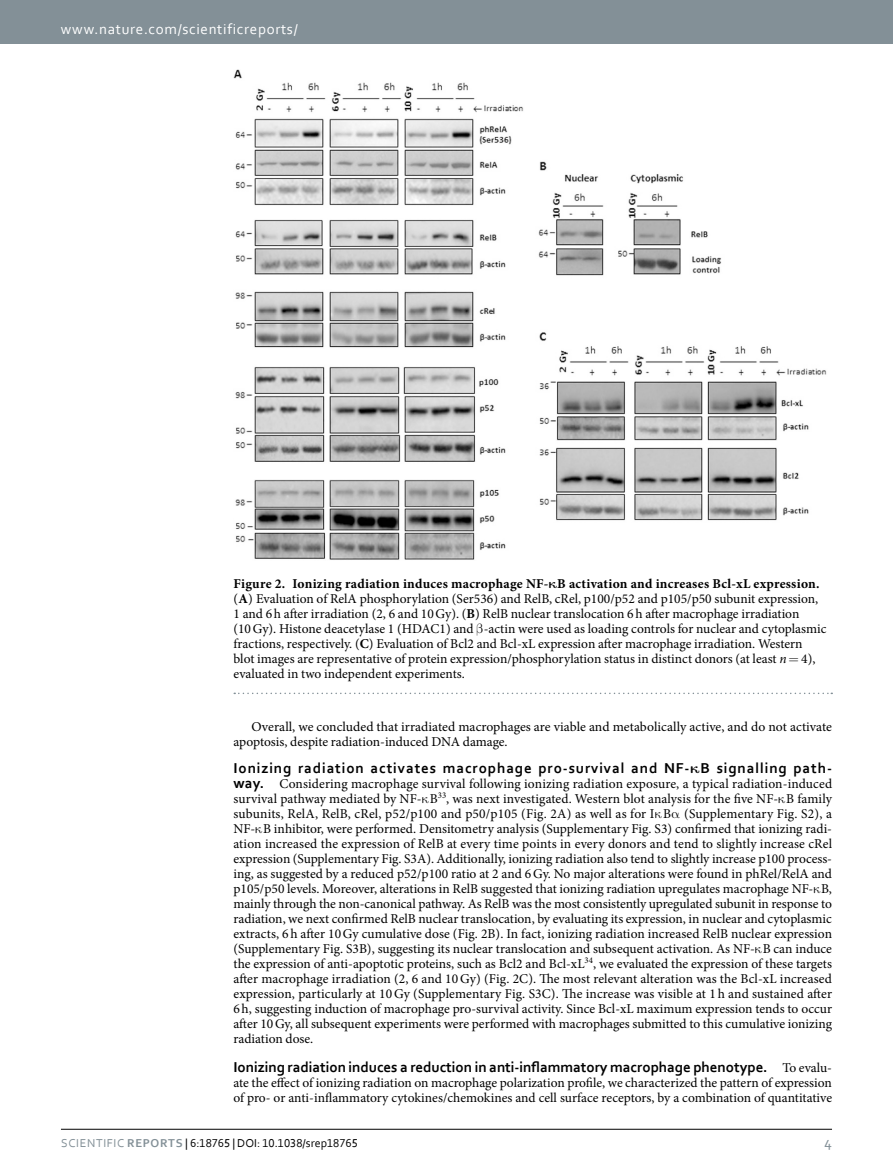
<style>
.page{position:relative;width:893px;height:1174px;background:#fff}
.page>*{position:absolute;margin:0;border:0;box-sizing:border-box;transform-origin:0 0}
.t1{font:700 15px "Nmjslg Corbel";letter-spacing:-.005em;color:#000}
.t2{font:700 15px "Nmjslg Corbel";letter-spacing:.06em;color:#000}
.t3{font:15px "Yvckct Corbel";letter-spacing:.045em;color:#fff}
.t4{font:15px "Rvcnpl Corbel";color:#839097}
.t5{font:13.5px/15px "Brxtgc Minion Pro";color:#000}
.t6{font:700 13.5px "Hrnffv Minion Pro";letter-spacing:.02em;color:#000}
.t7{font:12px "Rsxttn Bpypwl Vpfbrs Fpwqxm Wjxpmb Jwyvts Corbel";color:#000}
.s1{font-family:"Hrnffv Minion Pro";font-weight:700}
.s2{font-family:"Wkxncs Minion Pro";font-style:italic}
.s3{font-family:"Kvgjdr Corbel"}
.s4{font-family:"Nmjslg Corbel";font-weight:700;font-size:15px}
.s5{font-family:"Brxtgc Minion Pro";font-weight:400;font-size:13.5px}
.s6{font-family:"Xhdttl Corbel";color:#839097}
.s7{font-family:"Tntjlt Corbel";font-weight:700;color:#839097}
</style>
<div class="page">
<div style="left:0;top:0;width:893px;height:43px;background:#839097"></div>
<hr style="left:61px;top:1129px;width:771px;height:1px;background:#000">
<img style="left:233px;top:70px;width:594px;height:490px">
<svg style="left:234px;top:692px;width:598px;height:2px"></svg>
<p class="t3" style="left:61px;top:19px;width:238px">www.nature.com/scientificreports/</p>
<p class="t6" style="left:233px;top:574px;width:588px">Figure 2. Ionizing radiation induces macrophage NF- B activation and increases Bcl-xL expression.</p>
<p class="t5" style="left:233px;top:591px;width:594px">(<span class="s1">A</span>) Evaluation of RelA phosphorylation (Ser536) and RelB, cRel, p100/p52 and p105/p50 subunit expression, 1 and 6h after irradiation (2, 6 and 10Gy). (<span class="s1">B</span>) RelB nuclear translocation 6h after macrophage irradiation (10Gy). Histone deacetylase 1 (HDAC1) and -actin were used as loading controls for nuclear and cytoplasmic fractions, respectively. (<span class="s1">C</span>) Evaluation of Bcl2 and Bcl-xL expression after macrophage irradiation. Western blot images are representative of protein expression/phosphorylation status in distinct donors (at least <span class="s2">n</span> 4), evaluated in two independent experiments.</p>
<p class="t5" style="left:233px;top:719px;width:600px;text-indent:18px">Overall, we concluded that irradiated macrophages are viable and metabolically active, and do not activate apoptosis, despite radiation-induced DNA damage.</p>
<p class="t2" style="left:233px;top:758px;width:600px">Ionizing radiation activates macrophage pro-survival and NF- <span class="s3">B signalling path-</span></p>
<p class="t5" style="left:233px;top:776px;width:600px;text-align:justify"><span class="s4">way.</span> Considering macrophage survival following ionizing radiation exposure, a typical radiation-induced survival pathway mediated by NF- B<sup>33</sup>, was next investigated. Western blot analysis for the five NF- B family subunits, RelA, RelB, cRel, p52/p100 and p50/p105 (Fig. 2A) as well as for I B (Supplementary Fig. S2), a NF- B inhibitor, were performed. Densitometry analysis (Supplementary Fig. S3) confirmed that ionizing radi&shy;ation increased the expression of RelB at every time points in every donors and tend to slightly increase cRel expression (Supplementary Fig. S3A). Additionally, ionizing radiation also tend to slightly increase p100 process&shy;ing, as suggested by a reduced p52/p100 ratio at 2 and 6Gy. No major alterations were found in phRel/RelA and p105/p50 levels. Moreover, alterations in RelB suggested that ionizing radiation upregulates macrophage NF- B, mainly through the non-canonical pathway. As RelB was the most consistently upregulated subunit in response to radiation, we next confirmed RelB nuclear translocation, by evaluating its expression, in nuclear and cytoplasmic extracts, 6h after 10Gy cumulative dose (Fig. 2B). In fact, ionizing radiation increased RelB nuclear expression (Supplementary Fig. S3B), suggesting its nuclear translocation and subsequent activation. As NF- B can induce the expression of anti-apoptotic proteins, such as Bcl2 and Bcl-xL<sup>34</sup>, we evaluated the expression of these targets after macrophage irradiation (2, 6 and 10Gy) (Fig. 2C). The most relevant alteration was the Bcl-xL increased expression, particularly at 10Gy (Supplementary Fig. S3C). The increase was visible at 1 h and sustained after 6h, suggesting induction of macrophage pro-survival activity. Since Bcl-xL maximum expression tends to occur after 10Gy, all subsequent experiments were performed with macrophages submitted to this cumulative ionizing radiation dose.</p>
<p class="t1" style="left:233px;top:1058px;width:600px">Ionizing radiation induces a reduction in anti-inflammatory macrophage phenotype. <span class="s5">To evalu-</span></p>
<p class="t5" style="left:233px;top:1075px;width:600px">ate the effect of ionizing radiation on macrophage polarization profile, we characterized the pattern of expression of pro- or anti-inflammatory cytokines/chemokines and cell surface receptors, by a combination of quantitative</p>
<p class="t7" style="left:61px;top:1135px;width:298px"><span class="s6">SCIENTIFIC</span> <span class="s7">REPORTS</span> | 6:18765 | DOI: 10.1038/srep18765</p>
<p class="t4" style="left:824px;top:1132px;width:9px">4</p>
</div>
